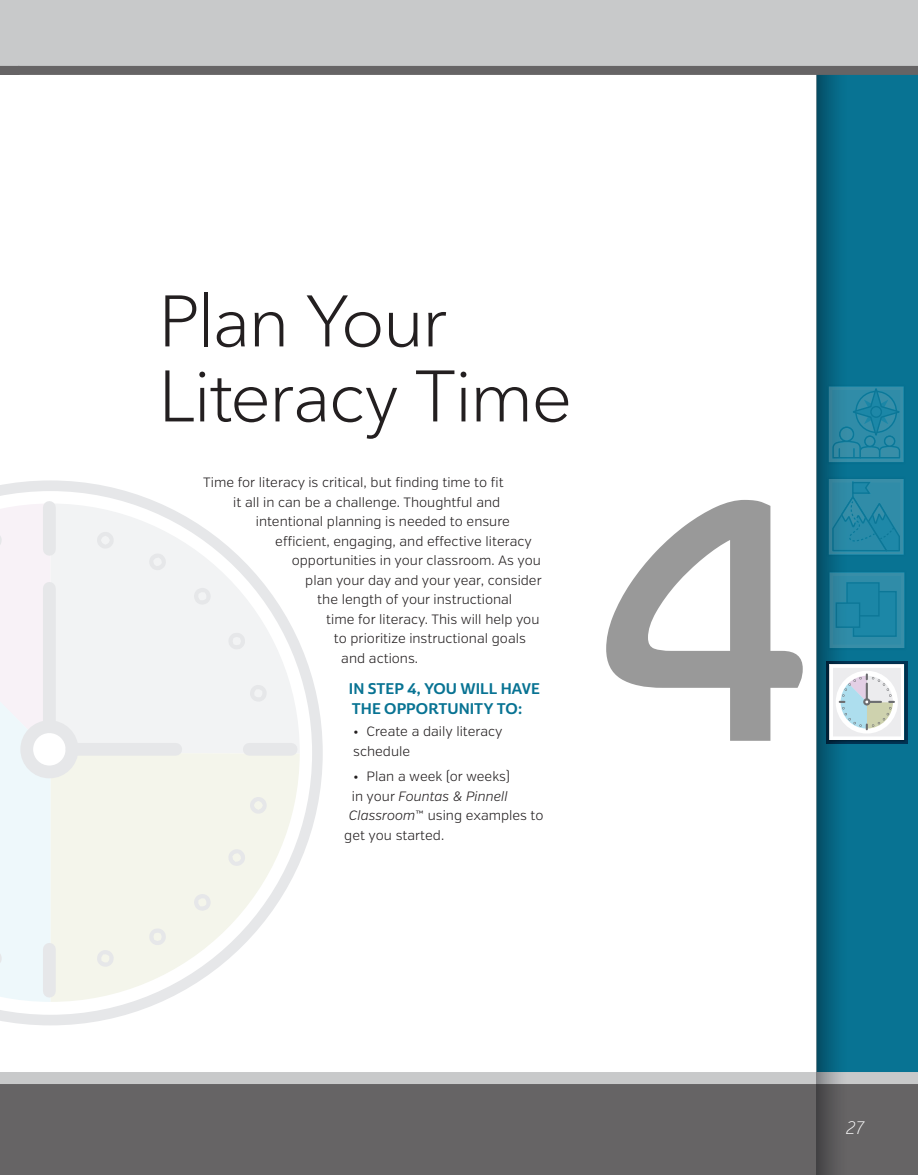
<style>
.page{position:relative;width:918px;height:1175px;background:#fff}
.page>*{position:absolute;margin:0;border:0;box-sizing:border-box;transform-origin:0 0}
._01_Context_SUBHEAD{font:351px "Co Headline";color:#999}
.Context_HEADING_intr{font:300 72px "Avenir Next LT Pro";letter-spacing:-.03em;color:#231f20}
.t1{font:italic 200 18px "Verb Cond";color:#fff}
._01_subead_10_pt_Cab{font:15px/19.5px "Cabrito Sans Nor Bol";color:#087393}
.Verb_Light_9_13_TEXT{font:300 13.5px "Verb";color:#231f20}
.Verb_light_9_13_bull{font:300 13.5px/19.5px "Verb";color:#231f20}
.Verb_light_9_13_bull-2{font:italic 300 13.5px "Verb";color:#231f20}
.s1{font-style:normal}
.s2{font-style:italic}
</style>
<div class="page">
<svg style="left:0;top:480px;width:323px;height:545px"></svg>
<svg style="left:0;top:494px;width:304px;height:510px"></svg>
<div style="left:890px;top:75px;width:28px;height:997px;background:#087393"></div>
<div style="left:0;top:1084px;width:918px;height:90px;background:#666465"></div>
<div style="left:0;top:1072px;width:918px;height:12px;background:#c8c9ca"></div>
<svg style="left:817px;top:75px;width:73px;height:1099px"></svg>
<div style="left:0;top:0;width:918px;height:68px;background:#c8c9ca"></div>
<div style="left:0;top:66px;width:918px;height:9px;background:#666465"></div>
<img style="left:826px;top:661px;width:82px;height:82px">
<svg style="left:830px;top:664px;width:74px;height:76px"></svg>
<img style="left:826px;top:569px;width:82px;height:82px">
<svg style="left:830px;top:572px;width:74px;height:76px"></svg>
<div style="left:854px;top:591px;width:42px;height:45px;background:#1c87a7"></div>
<div style="left:847px;top:583px;width:32px;height:33px;background:#1b86a6"></div>
<div style="left:836px;top:603px;width:24px;height:24px;background:#1f87a7"></div>
<img style="left:826px;top:476px;width:81px;height:82px">
<svg style="left:829px;top:479px;width:75px;height:75px"></svg>
<img style="left:826px;top:383px;width:81px;height:82px">
<svg style="left:829px;top:383px;width:75px;height:79px"></svg>
<svg style="left:885px;top:436px;width:10px;height:10px"></svg>
<div style="left:884px;top:435px;width:11px;height:12px;border:1px solid #6c6d70;border-radius:50%"></div>
<p class="Context_HEADING_intr" style="left:158px;top:278px;width:290px">Plan Your</p>
<p class="Context_HEADING_intr" style="left:158px;top:353px;width:416px">Literacy Time</p>
<p class="Verb_Light_9_13_TEXT" style="left:203px;top:474px;width:302px">Time for literacy is critical, but finding time to fit</p>
<p class="Verb_Light_9_13_TEXT" style="left:233px;top:494px;width:268px">it all in can be a challenge. Thoughtful and</p>
<p class="Verb_Light_9_13_TEXT" style="left:256px;top:513px;width:256px">intentional planning is needed to ensure</p>
<p class="Verb_Light_9_13_TEXT" style="left:275px;top:533px;width:258px">efficient, engaging, and effective literacy</p>
<p class="Verb_Light_9_13_TEXT" style="left:292px;top:552px;width:251px">opportunities in your classroom. As you</p>
<p class="Verb_Light_9_13_TEXT" style="left:305px;top:572px;width:238px">plan your day and your year, consider</p>
<p class="Verb_Light_9_13_TEXT" style="left:317px;top:591px;width:197px">the length of your instructional</p>
<p class="Verb_Light_9_13_TEXT" style="left:326px;top:611px;width:215px">time for literacy. This will help you</p>
<p class="Verb_Light_9_13_TEXT" style="left:334px;top:630px;width:194px">to prioritize instructional goals</p>
<p class="Verb_Light_9_13_TEXT" style="left:341px;top:650px;width:78px">and actions.</p>
<p class="_01_subead_10_pt_Cab" style="left:349px;top:679px;width:193px">IN STEP 4, YOU WILL HAVE<br>THE OPPORTUNITY TO:</p>
<p class="Verb_light_9_13_bull" style="left:353px;top:722px;width:151px">• Create a daily literacy schedule</p>
<p class="Verb_light_9_13_bull" style="left:353px;top:767px;width:158px">• Plan a week (or weeks)</p>
<p class="Verb_light_9_13_bull-2" style="left:352px;top:788px;width:158px"><span class="s1">in your</span> Fountas &amp; Pinnell</p>
<p class="Verb_light_9_13_bull" style="left:349px;top:806px;width:196px"><span class="s2">Classroom</span>™ using examples to</p>
<p class="Verb_light_9_13_bull" style="left:344px;top:825px;width:101px">get you started.</p>
<p class="_01_Context_SUBHEAD" style="left:594px;top:414px;width:220px">4</p>
<h3 class="t1" style="left:846px;top:1117px;width:19px">27</h3>
</div>
